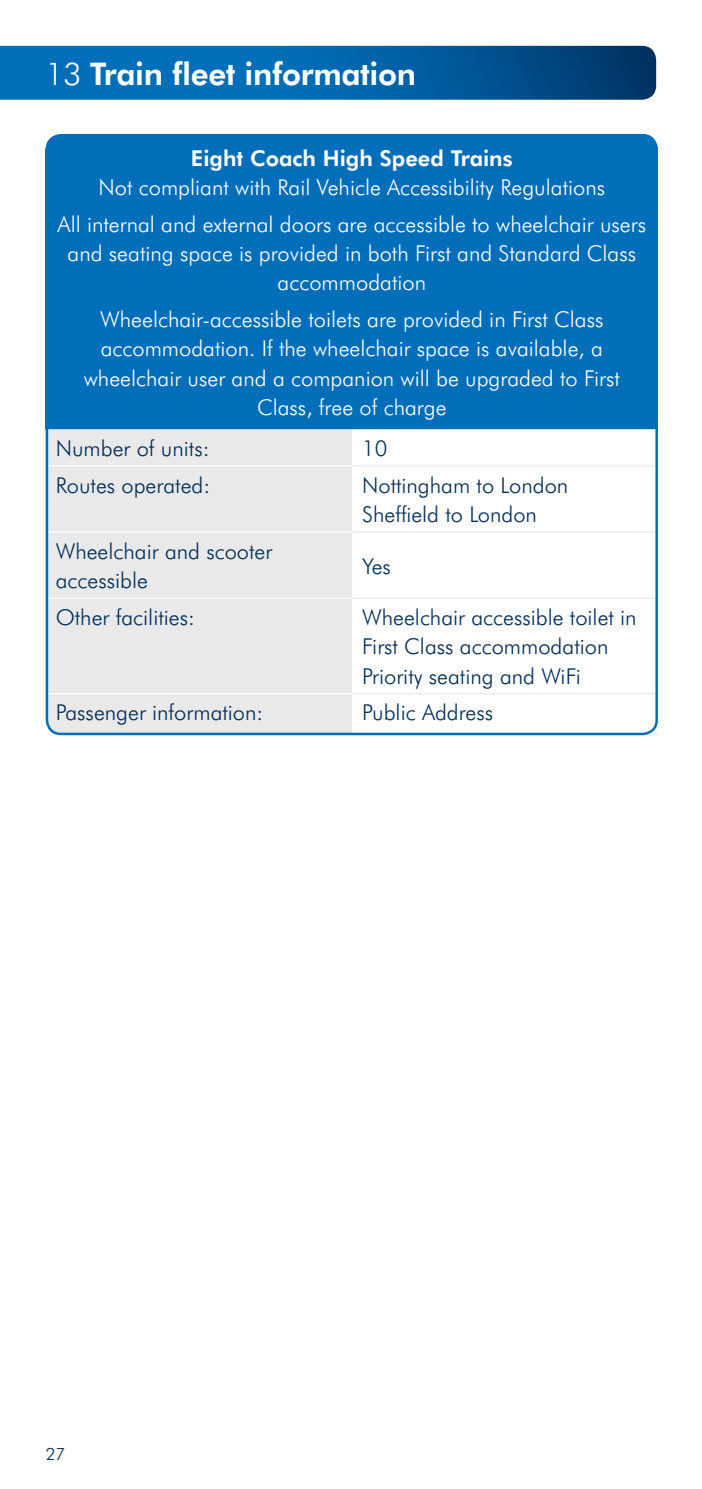
<style>
.page{position:relative;width:702px;height:1489px;background:#fff}
.page>*{position:absolute;margin:0;border:0;box-sizing:border-box;transform-origin:0 0}
.t1{font:800 31.25px "Futura BT";letter-spacing:-.01em;color:#fff}
.t2{font:300 22px/29.5px "Futura BT";color:#fff;text-align:center}
.t3{font:300 22px/29.5px "Futura BT";color:#002d59}
.t4{font:800 22px "Futura BT";color:#fff}
.t5{font:300 17px "Futura BT";color:#002d59}
.s1{font-weight:300}
</style>
<div class="page">
<svg style="left:0;top:45px;width:657px;height:55px;background:#0562a4"></svg>
<div style="left:46px;top:134px;width:612px;height:295px;background:#006eb8"></div>
<div style="left:49px;top:429px;width:303px;height:102px;background:#e8e9e8"></div>
<svg style="left:352px;top:429px;width:305px;height:305px"></svg>
<div style="left:49px;top:533px;width:303px;height:199px;background:#e8e9e8"></div>
<hr style="left:46px;top:465px;width:306px;height:1px;background:#fff">
<hr style="left:46px;top:597px;width:306px;height:1px;background:#fff">
<hr style="left:46px;top:693px;width:306px;height:1px;background:#fff">
<hr style="left:352px;top:465px;width:306px;height:1px;background:#e8e9e8">
<hr style="left:352px;top:531px;width:306px;height:1px;background:#e8e9e8">
<hr style="left:352px;top:597px;width:306px;height:1px;background:#e8e9e8">
<hr style="left:352px;top:693px;width:306px;height:1px;background:#e8e9e8">
<hr style="left:352px;top:734px;width:306px;height:1px;background:#e8e9e8">
<svg style="left:636px;top:133px;width:22px;height:11px"></svg>
<svg style="left:45px;top:715px;width:21px;height:21px"></svg>
<svg style="left:45px;top:133px;width:22px;height:22px"></svg>
<h1 class="t1" style="left:46px;top:55px;width:372px"><span class="s1">13</span> Train fleet information</h1>
<p class="t4" style="left:191px;top:144px;width:323px">Eight Coach High Speed Trains</p>
<p class="t2" style="left:58px;top:169px;width:590px;line-height:36.5px">Not compliant with Rail Vehicle Accessibility Regulations<br>All internal and external doors are accessible to wheelchair users</p>
<p class="t2" style="left:67px;top:238px;width:570px">and seating space is provided in both First and Standard Class accommodation</p>
<p class="t2" style="left:84px;top:304px;width:537px">Wheelchair-accessible toilets are provided in First Class accommodation. If the wheelchair space is available, a wheelchair user and a companion will be upgraded to First Class, free of charge</p>
<p class="t3" style="left:56px;top:433px;width:155px">Number of units:</p>
<p class="t3" style="left:362px;top:433px;width:27px">10</p>
<p class="t3" style="left:56px;top:470px;width:156px">Routes operated:</p>
<p class="t3" style="left:362px;top:470px;width:208px">Nottingham to London<br>Sheffield to London</p>
<p class="t3" style="left:56px;top:536px;width:218px">Wheelchair and scooter accessible</p>
<p class="t3" style="left:362px;top:550px;width:30px">Yes</p>
<p class="t3" style="left:56px;top:602px;width:141px">Other facilities:</p>
<p class="t3" style="left:362px;top:602px;width:276px">Wheelchair accessible toilet in<br>First Class accommodation<br>Priority seating and WiFi</p>
<p class="t3" style="left:56px;top:697px;width:209px">Passenger information:</p>
<p class="t3" style="left:362px;top:697px;width:133px">Public Address</p>
<p class="t5" style="left:46px;top:1442px;width:21px">27</p>
</div>
